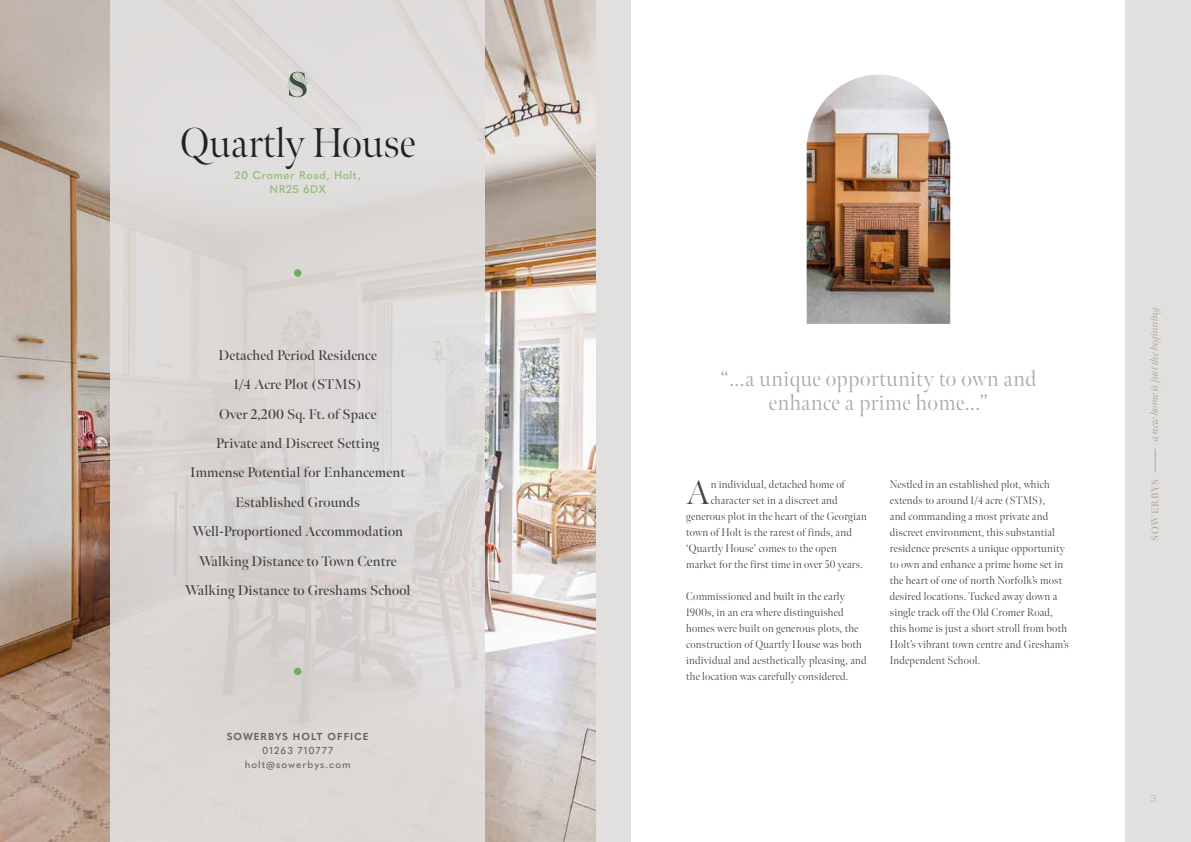
<style>
.page{position:relative;width:1191px;height:842px;background:#fff}
.page>*{position:absolute;margin:0;border:0;box-sizing:border-box;transform-origin:0 0}
.t1{font:300 41.5px "Meno Banner";color:#222223}
.t2{font:300 34px "Meno Banner";color:#434141}
.t3{font:300 22px/24px "Meno Banner";letter-spacing:.025em;color:#ada8a0;text-align:center}
.t4{font:600 14px/29.3px "Meno Banner";letter-spacing:.01em;color:#434141;text-align:center}
.t5{font:300 11px/16px "Meno Banner";letter-spacing:.02em;color:#434141}
.t6{font:italic 11px "Meno Banner";letter-spacing:-.01em;color:#ada8a0}
.t7{font:600 11px/14px "Quasimoda";letter-spacing:.05em;color:#96ba81;text-align:center}
.t8{font:500 10px/14px "Quasimoda";letter-spacing:.1em;color:#5e6662;text-align:center}
.t9{font:700 10px "Quasimoda";letter-spacing:.1em;color:#5e6662}
.t10{font:600 10px "Meno Banner";letter-spacing:.08em;color:#ada8a0}
.t11{font:300 10px "Quasimoda";color:#ada8a0}
</style>
<div class="page">
<div style="left:595px;top:0;width:596px;height:842px;background:#e2e0df"></div>
<svg style="left:1155px;top:449px;width:1px;height:22px"></svg>
<img style="left:0;top:0;width:595px;height:842px">
<div style="left:111px;top:0;width:374px;height:842px;background:#dcd8d6"></div>
<div style="left:294px;top:269px;width:7px;height:8px;background:#76aa62;border-radius:50%"></div>
<div style="left:294px;top:668px;width:7px;height:7px;background:#76aa62;border-radius:50%"></div>
<svg style="left:287px;top:72px;width:21px;height:25px"></svg>
<div style="left:631px;top:0;width:494px;height:842px;background:#fff"></div>
<img style="left:806px;top:75px;width:144px;height:249px">
<h1 class="t1" style="left:180px;top:118px;width:237px">Quartly House</h1>
<p class="t7" style="left:234px;top:167px;width:128px">20 Cromer Road, Holt,<br>NR25 6DX</p>
<p class="t4" style="left:185px;top:341px;width:227px">Detached Period Residence<br>1/4 Acre Plot (STMS)<br>Over 2,200 Sq. Ft. of Space<br>Private and Discreet Setting<br>Immense Potential for Enhancement<br>Established Grounds<br>Well-Proportioned Accommodation<br>Walking Distance to Town Centre<br>Walking Distance to Greshams School</p>
<p class="t9" style="left:227px;top:728px;width:143px">SOWERBYS HOLT OFFICE</p>
<p class="t8" style="left:245px;top:742px;width:107px">01263 710777 holt@sowerbys.com</p>
<h3 class="t3" style="left:720px;top:367px;width:318px">“...a unique opportunity to own and enhance a prime home...”</h3>
<h2 class="t2" style="left:686px;top:472px;width:25px">A</h2>
<p class="t5" style="left:710px;top:477px;width:136px">n individual, detached home of</p>
<p class="t5" style="left:710px;top:493px;width:129px">character set in a discreet and</p>
<p class="t5" style="left:686px;top:509px;width:182px">generous plot in the heart of the Georgian</p>
<p class="t5" style="left:686px;top:525px;width:167px">town of Holt is the rarest of finds, and</p>
<p class="t5" style="left:686px;top:541px;width:152px">‘Quartly House’ comes to the open</p>
<p class="t5" style="left:686px;top:557px;width:178px">market for the first time in over 50 years.</p>
<p class="t5" style="left:686px;top:589px;width:182px">Commissioned and built in the early 1900s, in an era where distinguished homes were built on generous plots, the construction of Quartly House was both individual and aesthetically pleasing, and the location was carefully considered.</p>
<p class="t5" style="left:889px;top:477px;width:180px">Nestled in an established plot, which extends to around 1/4 acre (STMS),<br>and commanding a most private and discreet environment, this substantial residence presents a unique opportunity to own and enhance a prime home set in the heart of one of north Norfolk’s most desired locations. Tucked away down a single track off the Old Cromer Road, this home is just a short stroll from both Holt’s vibrant town centre and Gresham’s Independent School.</p>
<p class="t6" style="left:1147px;top:441px;width:138px;rotate:-90deg">a new home is just the beginning</p>
<p class="t10" style="left:1149px;top:541px;width:63px;rotate:-90deg">SOWERBYS</p>
<p class="t11" style="left:1150px;top:791px;width:7px">3</p>
</div>
